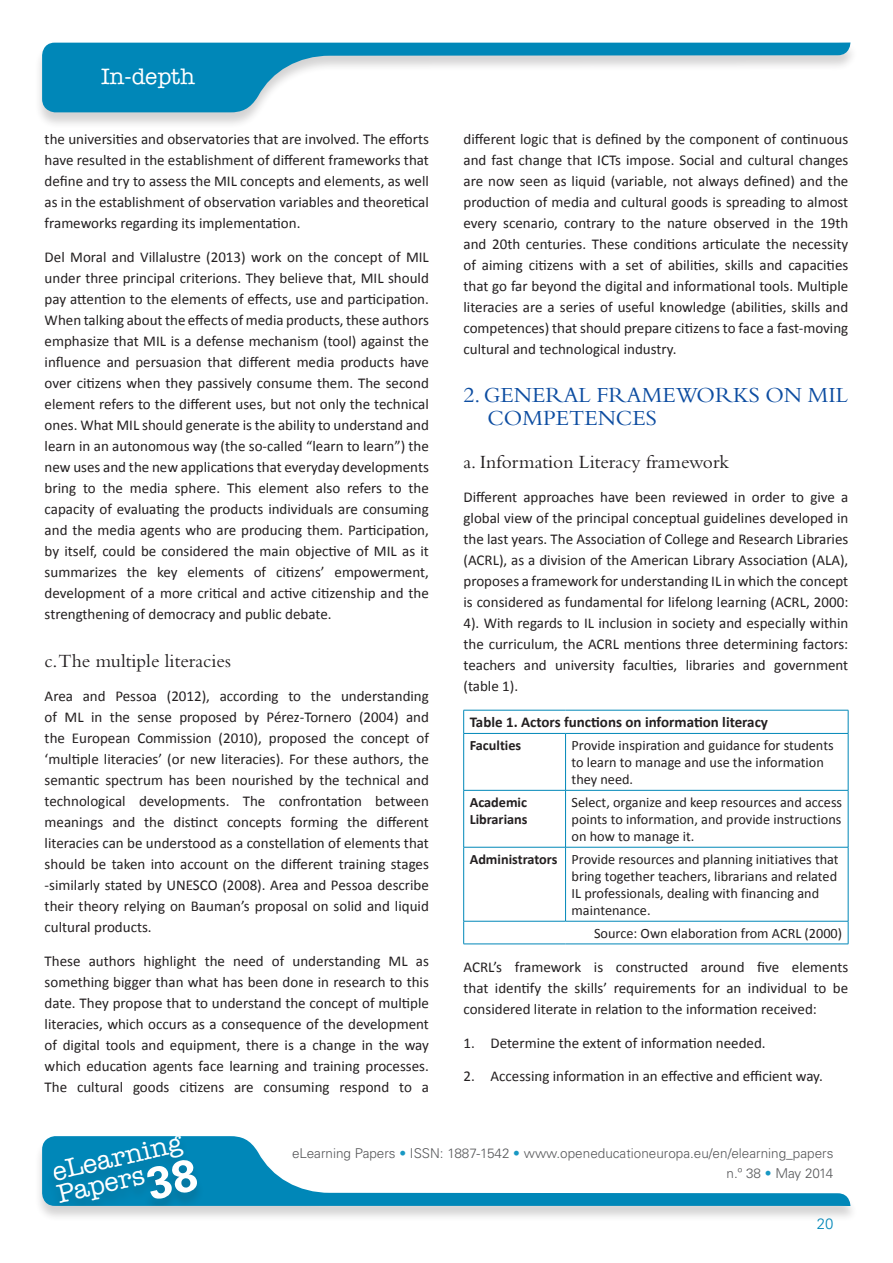
<style>
.page{position:relative;width:893px;height:1263px;background:#fff}
.page>*{position:absolute;margin:0;border:0;box-sizing:border-box;transform-origin:0 0}
.t1{font:500 26.25px/23.1px "American Typewriter Std";color:#fff}
.SUBTÍTOL_1{font:22.5px/22.5px "Bembo Std";color:#0d4da1}
.t2{font:500 22.5px "American Typewriter Std";color:#fff}
.SUBTÍTOL_2{font:19.5px "Bembo Std";color:#231f20}
.cos_normal{font:15px/21px "Calibri";color:#231f20;text-align:justify}
.cos_normal-2{font:700 15px "Calibri";color:#231f20}
.t3{font:300 15px "Univers LT Std";color:#0087b8}
.cos_tabla{font:14.25px/17.1px "Calibri";color:#231f20}
.cos_tabla-2{font:700 14.25px/17.1px "Calibri";color:#231f20}
.t4{font:300 13.5px/20.4px "Univers LT Std";color:#57585a;text-align:right}
.s1{font-family:"Univers LT Std";font-weight:700;font-size:45px}
.s2{color:#1898c3}
</style>
<div class="page">
<div style="left:34px;top:43px;width:824px;height:86px;background:#231f20;opacity:.2"></div>
<svg style="left:42px;top:43px;width:808px;height:69px"></svg>
<div style="left:34px;top:1136px;width:824px;height:86px;background:#231f20;opacity:.2"></div>
<svg style="left:42px;top:1136px;width:808px;height:70px"></svg>
<div style="left:46px;top:1136px;width:159px;height:70px;background:#0183b2"></div>
<hr style="left:463px;top:710px;width:103px;height:1px;background:#0087b8">
<svg style="left:463px;top:710px;width:1px;height:23px"></svg>
<hr style="left:566px;top:710px;width:282px;height:1px;background:#0087b8">
<svg style="left:848px;top:710px;width:1px;height:23px"></svg>
<hr style="left:463px;top:733px;width:103px;height:1px;background:#0087b8">
<hr style="left:463px;top:734px;width:1px;height:56px;background:#0087b8">
<hr style="left:566px;top:733px;width:282px;height:1px;background:#0087b8">
<hr style="left:565px;top:734px;width:1px;height:56px;background:#0087b8">
<hr style="left:848px;top:734px;width:1px;height:56px;background:#0087b8">
<hr style="left:463px;top:790px;width:103px;height:1px;background:#0087b8">
<hr style="left:463px;top:790px;width:1px;height:57px;background:#0087b8">
<hr style="left:566px;top:790px;width:282px;height:1px;background:#0087b8">
<hr style="left:565px;top:790px;width:1px;height:57px;background:#0087b8">
<hr style="left:848px;top:790px;width:1px;height:57px;background:#0087b8">
<hr style="left:463px;top:847px;width:103px;height:1px;background:#0087b8">
<hr style="left:463px;top:847px;width:1px;height:74px;background:#0087b8">
<hr style="left:566px;top:847px;width:282px;height:1px;background:#0087b8">
<hr style="left:565px;top:847px;width:1px;height:74px;background:#0087b8">
<hr style="left:848px;top:847px;width:1px;height:74px;background:#0087b8">
<hr style="left:463px;top:921px;width:103px;height:1px;background:#0087b8">
<svg style="left:463px;top:921px;width:1px;height:23px"></svg>
<hr style="left:566px;top:921px;width:282px;height:1px;background:#0087b8">
<svg style="left:848px;top:921px;width:1px;height:23px"></svg>
<hr style="left:463px;top:944px;width:103px;height:1px;background:#0087b8">
<hr style="left:566px;top:944px;width:282px;height:1px;background:#0087b8">
<h2 class="t2" style="left:101px;top:64px;width:96px">In-depth</h2>
<p class="cos_normal" style="left:45px;top:128px;width:386px">the universities and observatories that are involved. The efforts have resulted in the establishment of different frameworks that define and try to assess the MIL concepts and elements, as well as in the establishment of observation variables and theoretical frameworks regarding its implementation.</p>
<p class="cos_normal" style="left:45px;top:246px;width:386px">Del Moral and Villalustre (2013) work on the concept of MIL under three principal criterions. They believe that, MIL should pay attention to the elements of effects, use and participation.<br>When talking about the effects of media products, these authors emphasize that MIL is a defense mechanism (tool) against the influence and persuasion that different media products have over citizens when they passively consume them. The second element refers to the different uses, but not only the technical ones. What MIL should generate is the ability to understand and learn in an autonomous way (the so-called “learn to learn”) the new uses and the new applications that everyday developments bring to the media sphere. This element also refers to the capacity of evaluating the products individuals are consuming and the media agents who are producing them. Participation, by itself, could be considered the main objective of MIL as it summarizes the key elements of citizens’ empowerment, development of a more critical and active citizenship and the strengthening of democracy and public debate.</p>
<p class="SUBTÍTOL_2" style="left:45px;top:649px;width:188px">c.The multiple literacies</p>
<p class="cos_normal" style="left:45px;top:684px;width:386px">Area and Pessoa (2012), according to the understanding of ML in the sense proposed by Pérez-Tornero (2004) and the European Commission (2010), proposed the concept of ‘multiple literacies’ (or new literacies). For these authors, the semantic spectrum has been nourished by the technical and technological developments. The confrontation between meanings and the distinct concepts forming the different literacies can be understood as a constellation of elements that should be taken into account on the different training stages -similarly stated by UNESCO (2008). Area and Pessoa describe their theory relying on Bauman’s proposal on solid and liquid cultural products.</p>
<p class="cos_normal" style="left:45px;top:949px;width:386px">These authors highlight the need of understanding ML as something bigger than what has been done in research to this date. They propose that to understand the concept of multiple literacies, which occurs as a consequence of the development of digital tools and equipment, there is a change in the way which education agents face learning and training processes.<br>The cultural goods citizens are consuming respond to a</p>
<p class="cos_normal" style="left:463px;top:128px;width:386px">different logic that is defined by the component of continuous and fast change that ICTs impose. Social and cultural changes are now seen as liquid (variable, not always defined) and the production of media and cultural goods is spreading to almost every scenario, contrary to the nature observed in the 19th and 20th centuries. These conditions articulate the necessity of aiming citizens with a set of abilities, skills and capacities that go far beyond the digital and informational tools. Multiple literacies are a series of useful knowledge (abilities, skills and competences) that should prepare citizens to face a fast-moving cultural and technological industry.</p>
<p class="SUBTÍTOL_1" style="left:487px;top:383px;width:362px;text-indent:-24px">2. GENERAL FRAMEWORKS ON MIL<br>COMPETENCES</p>
<p class="SUBTÍTOL_2" style="left:463px;top:451px;width:267px">a. Information Literacy framework</p>
<p class="cos_normal" style="left:463px;top:486px;width:386px">Different approaches have been reviewed in order to give a global view of the principal conceptual guidelines developed in the last years. The Association of College and Research Libraries (ACRL), as a division of the American Library Association (ALA), proposes a framework for understanding IL in which the concept is considered as fundamental for lifelong learning (ACRL, 2000:<br>4). With regards to IL inclusion in society and especially within the curriculum, the ACRL mentions three determining factors: teachers and university faculties, libraries and government (table 1).</p>
<p class="cos_normal-2" style="left:470px;top:713px;width:300px">Table 1. Actors functions on information literacy</p>
<p class="cos_tabla-2" style="left:470px;top:736px;width:53px">Faculties</p>
<p class="cos_tabla" style="left:572px;top:736px;width:264px">Provide inspiration and guidance for students to learn to manage and use the information they need.</p>
<p class="cos_tabla-2" style="left:470px;top:793px;width:59px">Academic<br>Librarians</p>
<p class="cos_tabla" style="left:572px;top:793px;width:272px;text-align:justify">Select, organize and keep resources and access points to information, and provide instructions on how to manage it.</p>
<p class="cos_tabla-2" style="left:470px;top:850px;width:89px">Administrators</p>
<p class="cos_tabla" style="left:572px;top:850px;width:269px">Provide resources and planning initiatives that bring together teachers, librarians and related IL professionals, dealing with financing and maintenance.</p>
<p class="cos_tabla" style="left:594px;top:924px;width:250px">Source: Own elaboration from ACRL (2000)</p>
<p class="cos_normal" style="left:463px;top:956px;width:386px">ACRL’s framework is constructed around five elements that identify the skills’ requirements for an individual to be considered literate in relation to the information received:</p>
<p class="cos_normal" style="left:463px;top:1031px;width:304px">1. Determine the extent of information needed.</p>
<p class="cos_normal" style="left:463px;top:1065px;width:361px">2. Accessing information in an effective and efficient way.</p>
<h1 class="t1" style="left:50px;top:1161px;width:141px;rotate:-13deg">eLearning<br>Papers<span class="s1">38</span></h1>
<p class="t4" style="left:292px;top:1143px;width:543px">eLearning Papers <span class="s2">•</span> ISSN: 1887-1542 <span class="s2">•</span> www.openeducationeuropa.eu/en/elearning_papers n.º 38 <span class="s2">•</span> May 2014</p>
<p class="t3" style="left:817px;top:1215px;width:18px">20</p>
</div>
